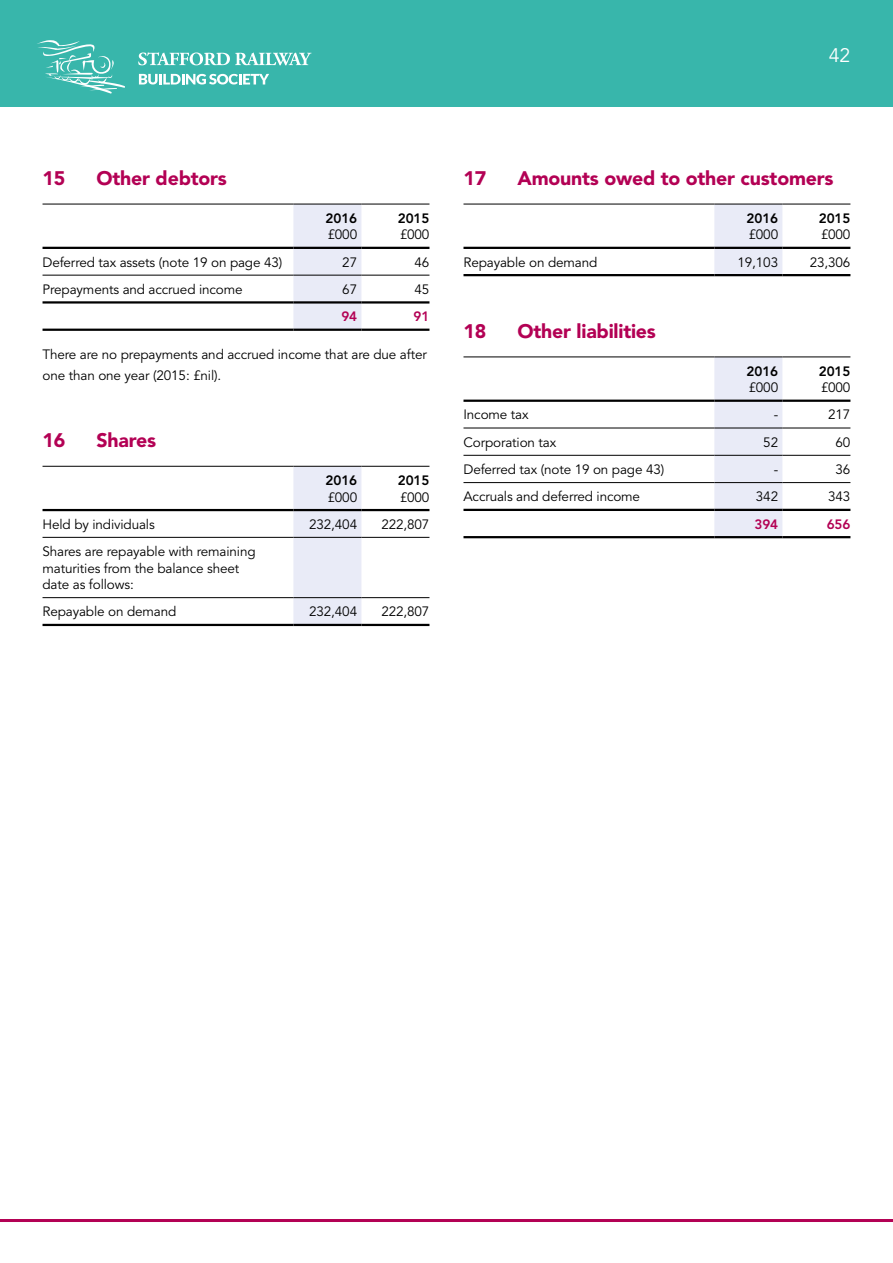
<style>
.page{position:relative;width:893px;height:1263px;background:#fff}
.page>*{position:absolute;margin:0;border:0;box-sizing:border-box;transform-origin:0 0}
.t1{font:900 19.5px "Avenir";letter-spacing:-.01em;color:#b30154}
.t2{font:19.5px "Avenir";color:#fff}
.t3{font:13.5px/16.5px "Avenir";letter-spacing:-.01em;color:#000}
.t4{font:800 13.5px "Avenir";letter-spacing:-.01em;color:#000}
.t5{font:800 13.5px "Avenir";letter-spacing:-.01em;color:#b30154}
</style>
<div class="page">
<hr style="left:0;top:1219px;width:893px;height:3px;background:#b30154">
<div style="left:293px;top:205px;width:68px;height:124px;background:#e9ebf7"></div>
<hr style="left:43px;top:204px;width:250px;height:1px;background:#000">
<hr style="left:293px;top:204px;width:68px;height:1px;background:#000">
<hr style="left:361px;top:204px;width:68px;height:1px;background:#000">
<hr style="left:43px;top:275px;width:250px;height:1px;background:#000">
<hr style="left:293px;top:275px;width:68px;height:1px;background:#000">
<hr style="left:361px;top:275px;width:68px;height:1px;background:#000">
<hr style="left:43px;top:247px;width:250px;height:2px;background:#000">
<hr style="left:293px;top:247px;width:68px;height:2px;background:#000">
<hr style="left:361px;top:247px;width:68px;height:2px;background:#000">
<hr style="left:43px;top:301px;width:250px;height:3px;background:#000">
<hr style="left:293px;top:301px;width:68px;height:3px;background:#000">
<hr style="left:361px;top:301px;width:68px;height:3px;background:#000">
<hr style="left:43px;top:329px;width:250px;height:2px;background:#000">
<hr style="left:293px;top:329px;width:68px;height:2px;background:#000">
<hr style="left:361px;top:329px;width:68px;height:2px;background:#000">
<div style="left:293px;top:467px;width:68px;height:157px;background:#e9ebf7"></div>
<hr style="left:43px;top:466px;width:250px;height:1px;background:#000">
<hr style="left:293px;top:466px;width:68px;height:1px;background:#000">
<hr style="left:361px;top:466px;width:68px;height:1px;background:#000">
<hr style="left:43px;top:537px;width:250px;height:1px;background:#000">
<hr style="left:293px;top:537px;width:68px;height:1px;background:#000">
<hr style="left:361px;top:537px;width:68px;height:1px;background:#000">
<hr style="left:43px;top:509px;width:250px;height:2px;background:#000">
<hr style="left:293px;top:509px;width:68px;height:2px;background:#000">
<hr style="left:361px;top:509px;width:68px;height:2px;background:#000">
<hr style="left:43px;top:624px;width:250px;height:2px;background:#000">
<hr style="left:293px;top:624px;width:68px;height:2px;background:#000">
<hr style="left:361px;top:624px;width:68px;height:2px;background:#000">
<hr style="left:43px;top:597px;width:250px;height:1px;background:#000">
<hr style="left:293px;top:597px;width:68px;height:1px;background:#000">
<hr style="left:361px;top:597px;width:68px;height:1px;background:#000">
<div style="left:714px;top:205px;width:68px;height:69px;background:#e9ebf7"></div>
<hr style="left:463px;top:204px;width:251px;height:1px;background:#000">
<hr style="left:714px;top:204px;width:68px;height:1px;background:#000">
<hr style="left:782px;top:204px;width:68px;height:1px;background:#000">
<hr style="left:463px;top:247px;width:251px;height:2px;background:#000">
<hr style="left:714px;top:247px;width:68px;height:2px;background:#000">
<hr style="left:782px;top:247px;width:68px;height:2px;background:#000">
<hr style="left:463px;top:274px;width:251px;height:2px;background:#000">
<hr style="left:714px;top:274px;width:68px;height:2px;background:#000">
<hr style="left:782px;top:274px;width:68px;height:2px;background:#000">
<div style="left:714px;top:358px;width:68px;height:178px;background:#e9ebf7"></div>
<hr style="left:463px;top:357px;width:251px;height:1px;background:#000">
<hr style="left:714px;top:357px;width:68px;height:1px;background:#000">
<hr style="left:782px;top:357px;width:68px;height:1px;background:#000">
<hr style="left:463px;top:400px;width:251px;height:2px;background:#000">
<hr style="left:714px;top:400px;width:68px;height:2px;background:#000">
<hr style="left:782px;top:400px;width:68px;height:2px;background:#000">
<hr style="left:463px;top:428px;width:251px;height:1px;background:#000">
<hr style="left:714px;top:428px;width:68px;height:1px;background:#000">
<hr style="left:782px;top:428px;width:68px;height:1px;background:#000">
<hr style="left:463px;top:455px;width:251px;height:1px;background:#000">
<hr style="left:714px;top:455px;width:68px;height:1px;background:#000">
<hr style="left:782px;top:455px;width:68px;height:1px;background:#000">
<hr style="left:463px;top:482px;width:251px;height:1px;background:#000">
<hr style="left:714px;top:482px;width:68px;height:1px;background:#000">
<hr style="left:782px;top:482px;width:68px;height:1px;background:#000">
<hr style="left:463px;top:509px;width:251px;height:2px;background:#000">
<hr style="left:714px;top:509px;width:68px;height:2px;background:#000">
<hr style="left:782px;top:509px;width:68px;height:2px;background:#000">
<hr style="left:463px;top:536px;width:251px;height:2px;background:#000">
<hr style="left:714px;top:536px;width:68px;height:2px;background:#000">
<hr style="left:782px;top:536px;width:68px;height:2px;background:#000">
<div style="left:0;top:0;width:893px;height:106px;background:#38b6ab"></div>
<svg style="left:138px;top:52px;width:173px;height:13px"></svg>
<svg style="left:139px;top:74px;width:130px;height:11px"></svg>
<svg style="left:37px;top:40px;width:88px;height:54px"></svg>
<h1 class="t2" style="left:829px;top:44px;width:23px">42</h1>
<h1 class="t1" style="left:43px;top:166px;width:24px">15</h1>
<h1 class="t1" style="left:97px;top:166px;width:132px">Other debtors</h1>
<p class="t4" style="left:326px;top:210px;width:33px">2016</p>
<p class="t3" style="left:328px;top:227px;width:31px">£000</p>
<p class="t4" style="left:398px;top:210px;width:33px">2015</p>
<p class="t3" style="left:400px;top:227px;width:31px">£000</p>
<p class="t3" style="left:43px;top:254px;width:241px">Deferred tax assets (note 19 on page 43)</p>
<p class="t3" style="left:342px;top:254px;width:16px">27</p>
<p class="t3" style="left:415px;top:254px;width:16px">46</p>
<p class="t3" style="left:43px;top:281px;width:202px">Prepayments and accrued income</p>
<p class="t3" style="left:342px;top:281px;width:16px">67</p>
<p class="t3" style="left:415px;top:281px;width:16px">45</p>
<p class="t5" style="left:341px;top:308px;width:17px">94</p>
<p class="t5" style="left:414px;top:308px;width:17px">91</p>
<p class="t3" style="left:43px;top:344px;width:386px;line-height:21px">There are no prepayments and accrued income that are due after one than one year (2015: £nil).</p>
<h1 class="t1" style="left:43px;top:428px;width:24px">16</h1>
<h1 class="t1" style="left:97px;top:428px;width:61px">Shares</h1>
<p class="t4" style="left:326px;top:472px;width:33px">2016</p>
<p class="t3" style="left:328px;top:489px;width:31px">£000</p>
<p class="t4" style="left:398px;top:472px;width:33px">2015</p>
<p class="t3" style="left:400px;top:489px;width:31px">£000</p>
<p class="t3" style="left:43px;top:516px;width:114px">Held by individuals</p>
<p class="t3" style="left:309px;top:516px;width:49px">232,404</p>
<p class="t3" style="left:381px;top:516px;width:49px">222,807</p>
<p class="t3" style="left:43px;top:544px;width:215px">Shares are repayable with remaining maturities from the balance sheet date as follows:</p>
<p class="t3" style="left:43px;top:604px;width:135px">Repayable on demand</p>
<p class="t3" style="left:309px;top:604px;width:49px">232,404</p>
<p class="t3" style="left:381px;top:604px;width:49px">222,807</p>
<h1 class="t1" style="left:463px;top:166px;width:24px">17</h1>
<h1 class="t1" style="left:517px;top:166px;width:318px">Amounts owed to other customers</h1>
<p class="t4" style="left:747px;top:210px;width:33px">2016</p>
<p class="t3" style="left:748px;top:227px;width:31px">£000</p>
<p class="t4" style="left:819px;top:210px;width:33px">2015</p>
<p class="t3" style="left:821px;top:227px;width:31px">£000</p>
<p class="t3" style="left:463px;top:254px;width:135px">Repayable on demand</p>
<p class="t3" style="left:738px;top:254px;width:42px">19,103</p>
<p class="t3" style="left:810px;top:254px;width:42px">23,306</p>
<h1 class="t1" style="left:463px;top:319px;width:24px">18</h1>
<h1 class="t1" style="left:517px;top:319px;width:140px">Other liabilities</h1>
<p class="t4" style="left:747px;top:363px;width:33px">2016</p>
<p class="t3" style="left:748px;top:380px;width:31px">£000</p>
<p class="t4" style="left:819px;top:363px;width:33px">2015</p>
<p class="t3" style="left:821px;top:380px;width:31px">£000</p>
<p class="t3" style="left:463px;top:407px;width:67px">Income tax</p>
<p class="t3" style="left:774px;top:407px;width:6px">-</p>
<p class="t3" style="left:828px;top:407px;width:24px">217</p>
<p class="t3" style="left:463px;top:434px;width:94px">Corporation tax</p>
<p class="t3" style="left:763px;top:434px;width:16px">52</p>
<p class="t3" style="left:836px;top:434px;width:16px">60</p>
<p class="t3" style="left:463px;top:461px;width:202px">Deferred tax (note 19 on page 43)</p>
<p class="t3" style="left:774px;top:461px;width:6px">-</p>
<p class="t3" style="left:836px;top:461px;width:16px">36</p>
<p class="t3" style="left:463px;top:489px;width:178px">Accruals and deferred income</p>
<p class="t3" style="left:756px;top:489px;width:24px">342</p>
<p class="t3" style="left:828px;top:489px;width:24px">343</p>
<p class="t5" style="left:754px;top:516px;width:25px">394</p>
<p class="t5" style="left:827px;top:516px;width:25px">656</p>
</div>
